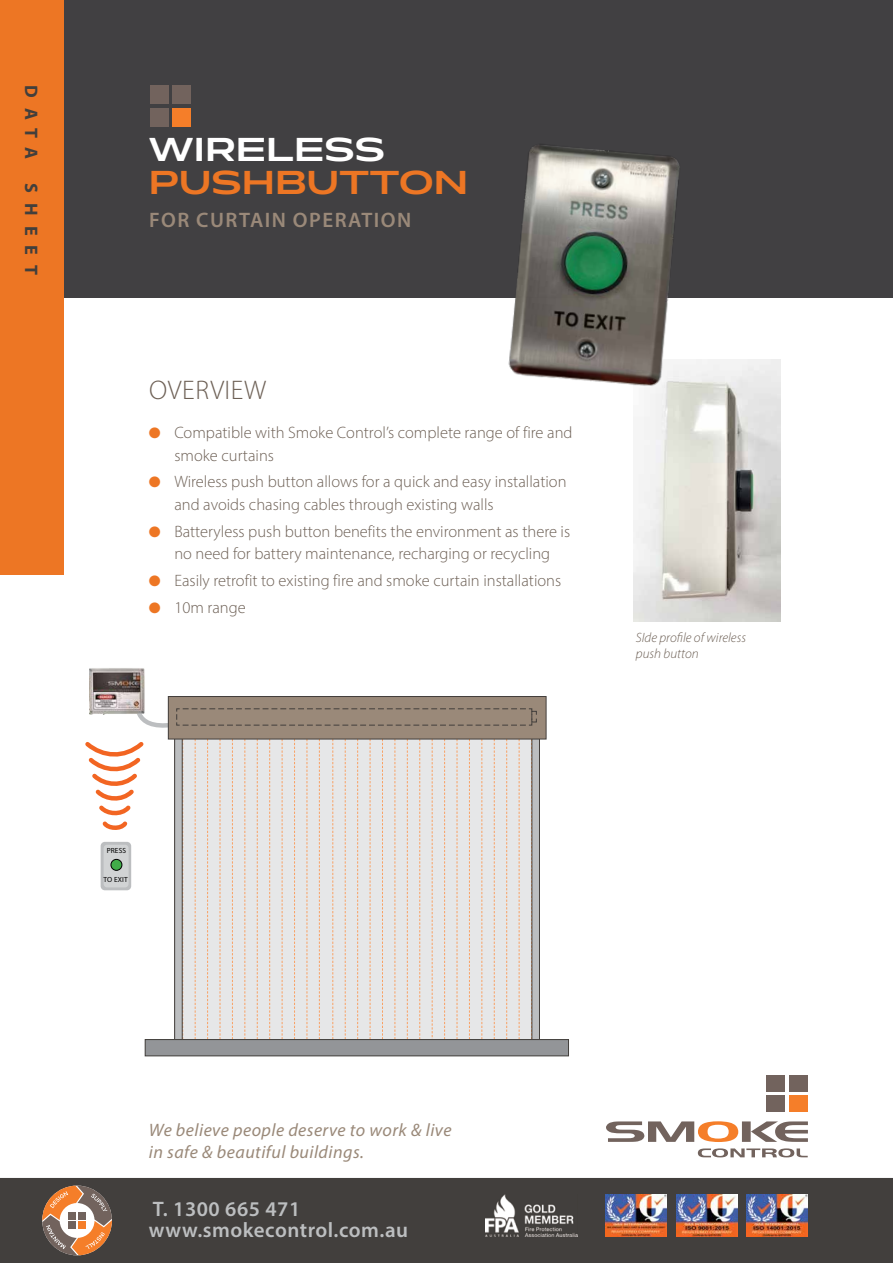
<style>
.page{position:relative;width:893px;height:1263px;background:#fff}
.page>*{position:absolute;margin:0;border:0;box-sizing:border-box;transform-origin:0 0}
.t1{font:700 33px "Makro";letter-spacing:.005em;color:#ed7624}
.t2{font:700 33px "Makro";letter-spacing:.005em;color:#fff}
.t3{font:300 27px "Myriad Pro";letter-spacing:.02em;color:#6d6055}
.t4{font:600 21px/21px "Myriad Pro";letter-spacing:.025em;color:#bcbec0}
.t5{font:600 21px "Myriad Pro";letter-spacing:.07em;color:#9a8979}
.t6{font:700 18.15px "Myriad Pro";letter-spacing:.56em;color:#423f3c}
.t7{font:italic 18px/21.6px "Myriad Pro";letter-spacing:.025em;color:#9a8979}
.t8{font:300 16.5px/22.5px "Myriad Pro";color:#6d6055}
.t9{font:italic 300 13.5px/16.5px "Myriad Pro";color:#6d6055}
.t10{font:7.5px "Myriad Pro";letter-spacing:.02em;color:#000}
.s1{color:#ed7624}
</style>
<div class="page">
<div style="left:0;top:1178px;width:893px;height:85px;background:#423f3d"></div>
<div style="left:64px;top:0;width:829px;height:298px;background:#414042"></div>
<div style="left:0;top:0;width:64px;height:574px;background:#ed7624"></div>
<div style="left:150px;top:85px;width:18px;height:19px;background:#72635d"></div>
<div style="left:172px;top:85px;width:19px;height:19px;background:#72635d"></div>
<div style="left:150px;top:108px;width:18px;height:18px;background:#72635d"></div>
<div style="left:172px;top:108px;width:19px;height:18px;background:#f57e29"></div>
<img style="left:605px;top:1194px;width:61px;height:43px">
<img style="left:676px;top:1194px;width:61px;height:43px">
<img style="left:747px;top:1194px;width:61px;height:43px">
<img style="left:485px;top:1194px;width:93px;height:42px">
<svg style="left:42px;top:1185px;width:70px;height:70px"></svg>
<div style="left:69px;top:1212px;width:7px;height:8px;background:#72635d"></div>
<div style="left:78px;top:1212px;width:8px;height:8px;background:#72635d"></div>
<div style="left:69px;top:1221px;width:7px;height:8px;background:#72635d"></div>
<div style="left:78px;top:1221px;width:8px;height:8px;background:#f57e29"></div>
<svg style="left:606px;top:1121px;width:202px;height:21px"></svg>
<svg style="left:698px;top:1148px;width:110px;height:9px"></svg>
<div style="left:766px;top:1075px;width:19px;height:17px;background:#72635d"></div>
<div style="left:789px;top:1075px;width:19px;height:17px;background:#72635d"></div>
<div style="left:766px;top:1095px;width:19px;height:17px;background:#72635d"></div>
<div style="left:789px;top:1095px;width:19px;height:17px;background:#f57e29"></div>
<img style="left:633px;top:359px;width:148px;height:263px">
<img style="left:508px;top:144px;width:194px;height:257px">
<div style="left:532px;top:726px;width:7px;height:313px;background:#bcbec0"></div>
<div style="left:531px;top:726px;width:9px;height:314px;border:1px solid #433f3c"></div>
<svg style="left:85px;top:696px;width:452px;height:343px"></svg>
<div style="left:145px;top:1039px;width:423px;height:17px;background:#939598"></div>
<div style="left:145px;top:1039px;width:424px;height:17px;border:1px solid #433f3c"></div>
<img style="left:89px;top:668px;width:56px;height:46px">
<p class="t6" style="left:43px;top:85px;width:75px;rotate:90deg">DATA</p>
<p class="t6" style="left:43px;top:183px;width:94px;rotate:90deg">SHEET</p>
<h1 class="t2" style="left:149px;top:130px;width:237px">WIRELESS</h1>
<h1 class="t1" style="left:149px;top:163px;width:321px">PUSHBUTTON</h1>
<p class="t5" style="left:149px;top:206px;width:264px">FOR CURTAIN OPERATION</p>
<h2 class="t3" style="left:149px;top:373px;width:119px">OVERVIEW</h2>
<p class="t8" style="left:174px;top:421px;width:400px;text-indent:-26px"><span class="s1">●</span> Compatible with Smoke Control’s complete range of fire and smoke curtains</p>
<p class="t8" style="left:174px;top:471px;width:394px;text-indent:-26px"><span class="s1">●</span> Wireless push button allows for a quick and easy installation and avoids chasing cables through existing walls</p>
<p class="t8" style="left:149px;top:520px;width:423px;text-align:center"><span class="s1">●</span> Batteryless push button benefits the environment as there is no need for battery maintenance, recharging or recycling</p>
<p class="t8" style="left:149px;top:569px;width:414px"><span class="s1">●</span> Easily retrofit to existing fire and smoke curtain installations</p>
<p class="t8" style="left:149px;top:596px;width:98px"><span class="s1">●</span> 10m range</p>
<p class="t9" style="left:636px;top:629px;width:112px">SIde profile of wireless push button</p>
<p class="t10" style="left:107px;top:846px;width:21px">PRESS</p>
<p class="t10" style="left:104px;top:874px;width:26px">TO EXIT</p>
<p class="t7" style="left:149px;top:1119px;width:304px">We believe people deserve to work &amp; live in safe &amp; beautiful buildings.</p>
<p class="t4" style="left:149px;top:1198px;width:261px">T. 1300 665 471 www.smokecontrol.com.au</p>
</div>
